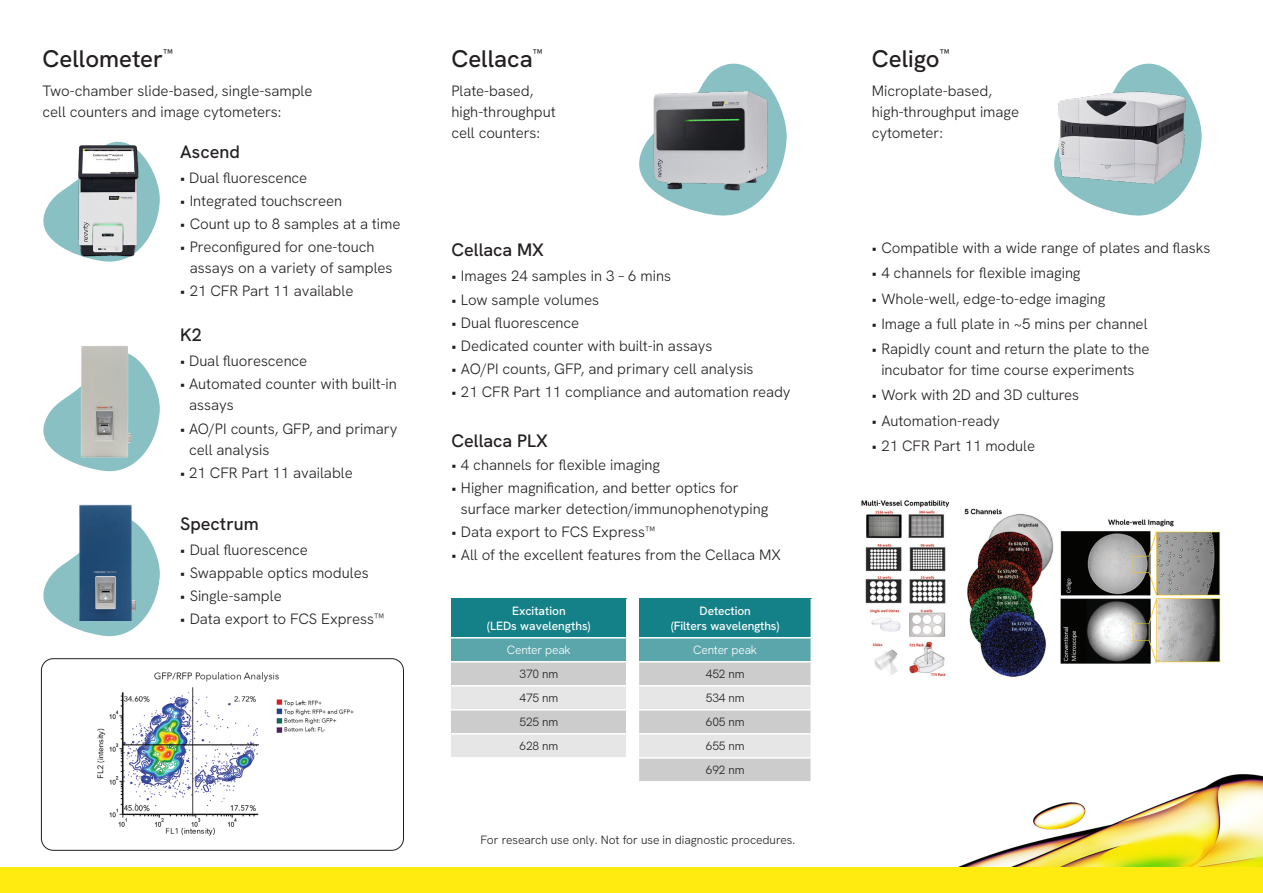
<style>
.page{position:relative;width:1263px;height:893px;background:#fff}
.page>*{position:absolute;margin:0;border:0;box-sizing:border-box;transform-origin:0 0}
.t1{font:500 24px "Hanken Grotesk";color:#231f20}
.t2{font:500 18px "Hanken Grotesk";color:#231f20}
.t3{font:300 15px/21px "Hanken Grotesk";color:#231f20}
.t4{font:300 12px "Hanken Grotesk";letter-spacing:-.02em;color:#231f20}
.t5{font:500 12px/15px "Hanken Grotesk";letter-spacing:-.01em;color:#fff;text-align:center}
.t6{font:300 12px "Hanken Grotesk";letter-spacing:-.02em;color:#fff}
</style>
<div class="page">
<img style="left:958px;top:774px;width:305px;height:93px">
<svg style="left:639px;top:63px;width:148px;height:153px"></svg>
<svg style="left:1064px;top:63px;width:138px;height:153px"></svg>
<img style="left:97px;top:672px;width:257px;height:164px">
<div style="left:41px;top:658px;width:363px;height:192px;border:1px solid #231f20;border-radius:12px"></div>
<svg style="left:43px;top:357px;width:117px;height:115px"></svg>
<img style="left:78px;top:346px;width:57px;height:116px">
<svg style="left:43px;top:522px;width:117px;height:115px"></svg>
<img style="left:78px;top:504px;width:57px;height:116px">
<svg style="left:43px;top:141px;width:83px;height:121px"></svg>
<img style="left:58px;top:143px;width:102px;height:115px">
<img style="left:649px;top:78px;width:124px;height:113px">
<div style="left:451px;top:599px;width:176px;height:39px;background:#148087"></div>
<svg style="left:451px;top:638px;width:176px;height:119px"></svg>
<hr style="left:626px;top:599px;width:1px;height:38px;background:#fff">
<hr style="left:451px;top:637px;width:176px;height:1px;background:#fff">
<div style="left:639px;top:599px;width:172px;height:39px;background:#148087"></div>
<div style="left:639px;top:638px;width:172px;height:24px;background:#5ba6ab"></div>
<svg style="left:639px;top:662px;width:171px;height:119px"></svg>
<hr style="left:810px;top:638px;width:2px;height:23px;background:#fff">
<hr style="left:639px;top:661px;width:173px;height:1px;background:#fff">
<hr style="left:639px;top:685px;width:173px;height:1px;background:#fff">
<hr style="left:639px;top:709px;width:173px;height:2px;background:#fff">
<hr style="left:639px;top:733px;width:173px;height:2px;background:#fff">
<hr style="left:639px;top:757px;width:173px;height:2px;background:#fff">
<hr style="left:810px;top:599px;width:2px;height:38px;background:#fff">
<hr style="left:639px;top:637px;width:173px;height:1px;background:#fff">
<img style="left:1054px;top:87px;width:133px;height:99px">
<img style="left:861px;top:500px;width:360px;height:177px">
<div style="left:0;top:867px;width:1263px;height:26px;background:#ffeb0f"></div>
<p class="t1" style="left:43px;top:43px;width:132px">Cellometer<sup>™</sup></p>
<p class="t3" style="left:43px;top:80px;width:272px">Two-chamber slide-based, single-sample cell counters and image cytometers:</p>
<p class="t2" style="left:180px;top:140px;width:61px">Ascend</p>
<p class="t3" style="left:180px;top:167px;width:129px">• Dual fluorescence</p>
<p class="t3" style="left:180px;top:190px;width:163px">• Integrated touchscreen</p>
<p class="t3" style="left:180px;top:213px;width:222px">• Count up to 8 samples at a time</p>
<p class="t3" style="left:190px;top:236px;width:204px;text-indent:-10px">• Preconfigured for one-touch assays on a variety of samples</p>
<p class="t3" style="left:180px;top:280px;width:175px">• 21 CFR Part 11 available</p>
<p class="t2" style="left:180px;top:323px;width:23px">K2</p>
<p class="t3" style="left:180px;top:350px;width:129px">• Dual fluorescence</p>
<p class="t3" style="left:189px;top:373px;width:209px;text-indent:-9px">• Automated counter with built-in assays</p>
<p class="t3" style="left:189px;top:417px;width:210px;text-indent:-9px">• AO/PI counts, GFP, and primary cell analysis</p>
<p class="t3" style="left:180px;top:462px;width:174px">• 21 CFR Part 11 available</p>
<p class="t2" style="left:180px;top:512px;width:80px">Spectrum</p>
<p class="t3" style="left:180px;top:539px;width:129px">• Dual fluorescence</p>
<p class="t3" style="left:180px;top:562px;width:190px">• Swappable optics modules</p>
<p class="t3" style="left:180px;top:585px;width:103px">• Single-sample</p>
<p class="t3" style="left:180px;top:608px;width:206px">• Data export to FCS Express™</p>
<p class="t1" style="left:451px;top:43px;width:93px">Cellaca<sup>™</sup></p>
<p class="t3" style="left:451px;top:80px;width:106px">Plate-based, high-throughput cell counters:</p>
<p class="t2" style="left:451px;top:238px;width:94px">Cellaca MX</p>
<p class="t3" style="left:451px;top:265px;width:221px">• Images 24 samples in 3 – 6 mins</p>
<p class="t3" style="left:451px;top:289px;width:149px">• Low sample volumes</p>
<p class="t3" style="left:451px;top:312px;width:129px">• Dual fluorescence</p>
<p class="t3" style="left:451px;top:335px;width:263px">• Dedicated counter with built-in assays</p>
<p class="t3" style="left:451px;top:358px;width:304px">• AO/PI counts, GFP, and primary cell analysis</p>
<p class="t3" style="left:451px;top:381px;width:341px">• 21 CFR Part 11 compliance and automation ready</p>
<p class="t1" style="left:872px;top:43px;width:79px">Celigo<sup>™</sup></p>
<p class="t3" style="left:872px;top:80px;width:149px">Microplate-based, high-throughput image cytometer:</p>
<p class="t3" style="left:872px;top:237px;width:340px">• Compatible with a wide range of plates and flasks</p>
<p class="t3" style="left:872px;top:262px;width:210px">• 4 channels for flexible imaging</p>
<p class="t3" style="left:872px;top:288px;width:235px">• Whole-well, edge-to-edge imaging</p>
<p class="t3" style="left:872px;top:313px;width:277px">• Image a full plate in ~5 mins per channel</p>
<p class="t3" style="left:872px;top:338px;width:279px;text-align:center">• Rapidly count and return the plate to the incubator for time course experiments</p>
<p class="t3" style="left:872px;top:384px;width:209px">• Work with 2D and 3D cultures</p>
<p class="t3" style="left:872px;top:410px;width:130px">• Automation-ready</p>
<p class="t2" style="left:451px;top:429px;width:98px">Cellaca PLX</p>
<p class="t3" style="left:872px;top:435px;width:165px">• 21 CFR Part 11 module</p>
<p class="t3" style="left:451px;top:454px;width:210px">• 4 channels for flexible imaging</p>
<p class="t3" style="left:461px;top:477px;width:309px;text-indent:-10px">• Higher magnification, and better optics for surface marker detection/immunophenotyping</p>
<p class="t3" style="left:451px;top:521px;width:206px">• Data export to FCS Express™</p>
<p class="t3" style="left:451px;top:544px;width:331px">• All of the excellent features from the Cellaca MX</p>
<p class="t5" style="left:487px;top:603px;width:105px">Excitation<br>(LEDs wavelengths)</p>
<p class="t6" style="left:507px;top:642px;width:65px">Center peak</p>
<p class="t4" style="left:519px;top:666px;width:40px">370 nm</p>
<p class="t4" style="left:519px;top:690px;width:40px">475 nm</p>
<p class="t4" style="left:519px;top:714px;width:40px">525 nm</p>
<p class="t4" style="left:519px;top:738px;width:40px">628 nm</p>
<p class="t5" style="left:671px;top:603px;width:110px">Detection<br>(Filters wavelengths)</p>
<p class="t6" style="left:693px;top:642px;width:65px">Center peak</p>
<p class="t4" style="left:706px;top:666px;width:40px">452 nm</p>
<p class="t4" style="left:706px;top:690px;width:40px">534 nm</p>
<p class="t4" style="left:706px;top:714px;width:40px">605 nm</p>
<p class="t4" style="left:706px;top:738px;width:40px">655 nm</p>
<p class="t4" style="left:706px;top:762px;width:40px">692 nm</p>
<p class="t4" style="left:480px;top:832px;width:316px">For research use only. Not for use in diagnostic procedures.</p>
</div>
